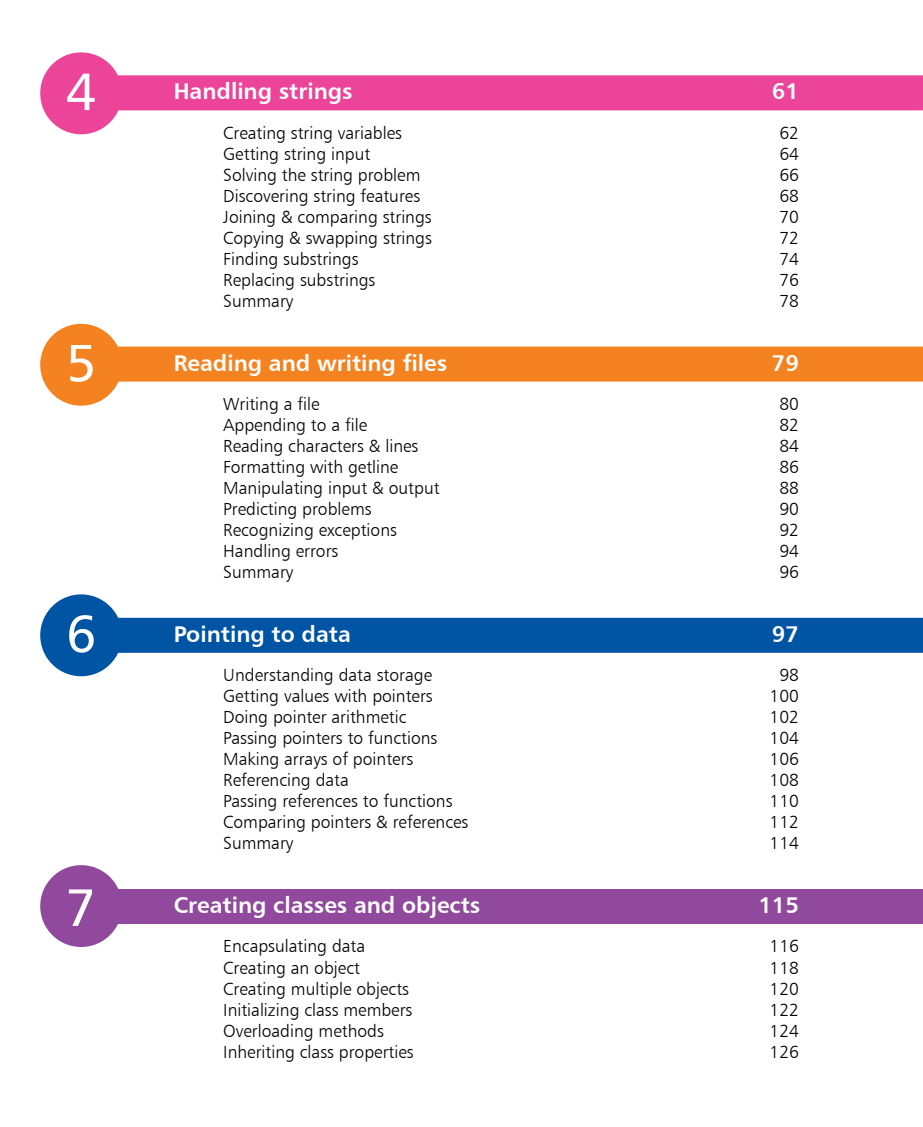
<style>
.page{position:relative;width:923px;height:1127px;background:#fff}
.page>*{position:absolute;margin:0;border:0;box-sizing:border-box;transform-origin:0 0}
.t1{font:52.5px "Humanist 777 BT Roman B";color:#fff}
.t2{font:22.75px "Humanist 777 BT Bold B";color:#fff}
.t3{font:17.5px "Humanist 777 BT Light B";color:#000}
</style>
<div class="page">
<div style="left:74px;top:75px;width:849px;height:35px;background:#eb4498"></div>
<div style="left:74px;top:346px;width:849px;height:35px;background:#f58220"></div>
<div style="left:74px;top:617px;width:849px;height:35px;background:#0054a4"></div>
<div style="left:74px;top:888px;width:849px;height:35px;background:#90499c"></div>
<div style="left:40px;top:52px;width:82px;height:82px;background:#eb4498;border-radius:50%"></div>
<div style="left:40px;top:324px;width:82px;height:81px;background:#f58220;border-radius:50%"></div>
<div style="left:40px;top:594px;width:82px;height:82px;background:#0054a4;border-radius:50%"></div>
<div style="left:40px;top:864px;width:82px;height:82px;background:#90499c;border-radius:50%"></div>
<h1 class="t1" style="left:66px;top:59px;width:32px">4</h1>
<h1 class="t1" style="left:66px;top:330px;width:32px">5</h1>
<h1 class="t1" style="left:66px;top:601px;width:32px">6</h1>
<h1 class="t1" style="left:66px;top:874px;width:32px">7</h1>
<h2 class="t2" style="left:174px;top:77px;width:180px">Handling strings</h2>
<h2 class="t2" style="left:772px;top:77px;width:28px">61</h2>
<p class="t3" style="left:223px;top:122px;width:180px">Creating string variables</p>
<p class="t3" style="left:779px;top:122px;width:21px">62</p>
<p class="t3" style="left:223px;top:143px;width:148px">Getting string input</p>
<p class="t3" style="left:779px;top:143px;width:21px">64</p>
<p class="t3" style="left:223px;top:164px;width:199px">Solving the string problem</p>
<p class="t3" style="left:779px;top:164px;width:21px">66</p>
<p class="t3" style="left:223px;top:185px;width:198px">Discovering string features</p>
<p class="t3" style="left:779px;top:185px;width:21px">68</p>
<p class="t3" style="left:223px;top:206px;width:210px">Joining &amp; comparing strings</p>
<p class="t3" style="left:779px;top:206px;width:21px">70</p>
<p class="t3" style="left:223px;top:227px;width:210px">Copying &amp; swapping strings</p>
<p class="t3" style="left:779px;top:227px;width:21px">72</p>
<p class="t3" style="left:223px;top:248px;width:137px">Finding substrings</p>
<p class="t3" style="left:779px;top:248px;width:21px">74</p>
<p class="t3" style="left:223px;top:269px;width:154px">Replacing substrings</p>
<p class="t3" style="left:779px;top:269px;width:21px">76</p>
<p class="t3" style="left:223px;top:290px;width:72px">Summary</p>
<p class="t3" style="left:779px;top:290px;width:21px">78</p>
<h2 class="t2" style="left:174px;top:348px;width:275px">Reading and writing files</h2>
<h2 class="t2" style="left:772px;top:348px;width:28px">79</h2>
<p class="t3" style="left:223px;top:393px;width:98px">Writing a file</p>
<p class="t3" style="left:779px;top:393px;width:21px">80</p>
<p class="t3" style="left:223px;top:414px;width:145px">Appending to a file</p>
<p class="t3" style="left:779px;top:414px;width:21px">82</p>
<p class="t3" style="left:223px;top:435px;width:197px">Reading characters &amp; lines</p>
<p class="t3" style="left:779px;top:435px;width:21px">84</p>
<p class="t3" style="left:223px;top:456px;width:177px">Formatting with getline</p>
<p class="t3" style="left:779px;top:456px;width:21px">86</p>
<p class="t3" style="left:223px;top:477px;width:218px">Manipulating input &amp; output</p>
<p class="t3" style="left:779px;top:477px;width:21px">88</p>
<p class="t3" style="left:223px;top:498px;width:150px">Predicting problems</p>
<p class="t3" style="left:779px;top:498px;width:21px">90</p>
<p class="t3" style="left:223px;top:519px;width:175px">Recognizing exceptions</p>
<p class="t3" style="left:779px;top:519px;width:21px">92</p>
<p class="t3" style="left:223px;top:540px;width:117px">Handling errors</p>
<p class="t3" style="left:779px;top:540px;width:21px">94</p>
<p class="t3" style="left:223px;top:561px;width:72px">Summary</p>
<p class="t3" style="left:779px;top:561px;width:21px">96</p>
<h2 class="t2" style="left:174px;top:619px;width:179px">Pointing to data</h2>
<h2 class="t2" style="left:772px;top:619px;width:28px">97</h2>
<p class="t3" style="left:223px;top:664px;width:210px">Understanding data storage</p>
<p class="t3" style="left:779px;top:664px;width:21px">98</p>
<p class="t3" style="left:223px;top:685px;width:211px">Getting values with pointers</p>
<p class="t3" style="left:769px;top:685px;width:31px">100</p>
<p class="t3" style="left:223px;top:706px;width:185px">Doing pointer arithmetic</p>
<p class="t3" style="left:769px;top:706px;width:31px">102</p>
<p class="t3" style="left:223px;top:727px;width:216px">Passing pointers to functions</p>
<p class="t3" style="left:769px;top:727px;width:31px">104</p>
<p class="t3" style="left:223px;top:748px;width:191px">Making arrays of pointers</p>
<p class="t3" style="left:769px;top:748px;width:31px">106</p>
<p class="t3" style="left:223px;top:769px;width:127px">Referencing data</p>
<p class="t3" style="left:769px;top:769px;width:31px">108</p>
<p class="t3" style="left:223px;top:790px;width:231px">Passing references to functions</p>
<p class="t3" style="left:769px;top:790px;width:31px">110</p>
<p class="t3" style="left:223px;top:811px;width:247px">Comparing pointers &amp; references</p>
<p class="t3" style="left:769px;top:811px;width:31px">112</p>
<p class="t3" style="left:223px;top:832px;width:72px">Summary</p>
<p class="t3" style="left:769px;top:832px;width:31px">114</p>
<h2 class="t2" style="left:174px;top:890px;width:308px">Creating classes and objects</h2>
<h2 class="t2" style="left:758px;top:890px;width:42px">115</h2>
<p class="t3" style="left:223px;top:935px;width:143px">Encapsulating data</p>
<p class="t3" style="left:769px;top:935px;width:31px">116</p>
<p class="t3" style="left:223px;top:956px;width:138px">Creating an object</p>
<p class="t3" style="left:769px;top:956px;width:31px">118</p>
<p class="t3" style="left:223px;top:977px;width:187px">Creating multiple objects</p>
<p class="t3" style="left:769px;top:977px;width:31px">120</p>
<p class="t3" style="left:223px;top:998px;width:191px">Initializing class members</p>
<p class="t3" style="left:769px;top:998px;width:31px">122</p>
<p class="t3" style="left:223px;top:1019px;width:162px">Overloading methods</p>
<p class="t3" style="left:769px;top:1019px;width:31px">124</p>
<p class="t3" style="left:223px;top:1040px;width:192px">Inheriting class properties</p>
<p class="t3" style="left:769px;top:1040px;width:31px">126</p>
</div>
